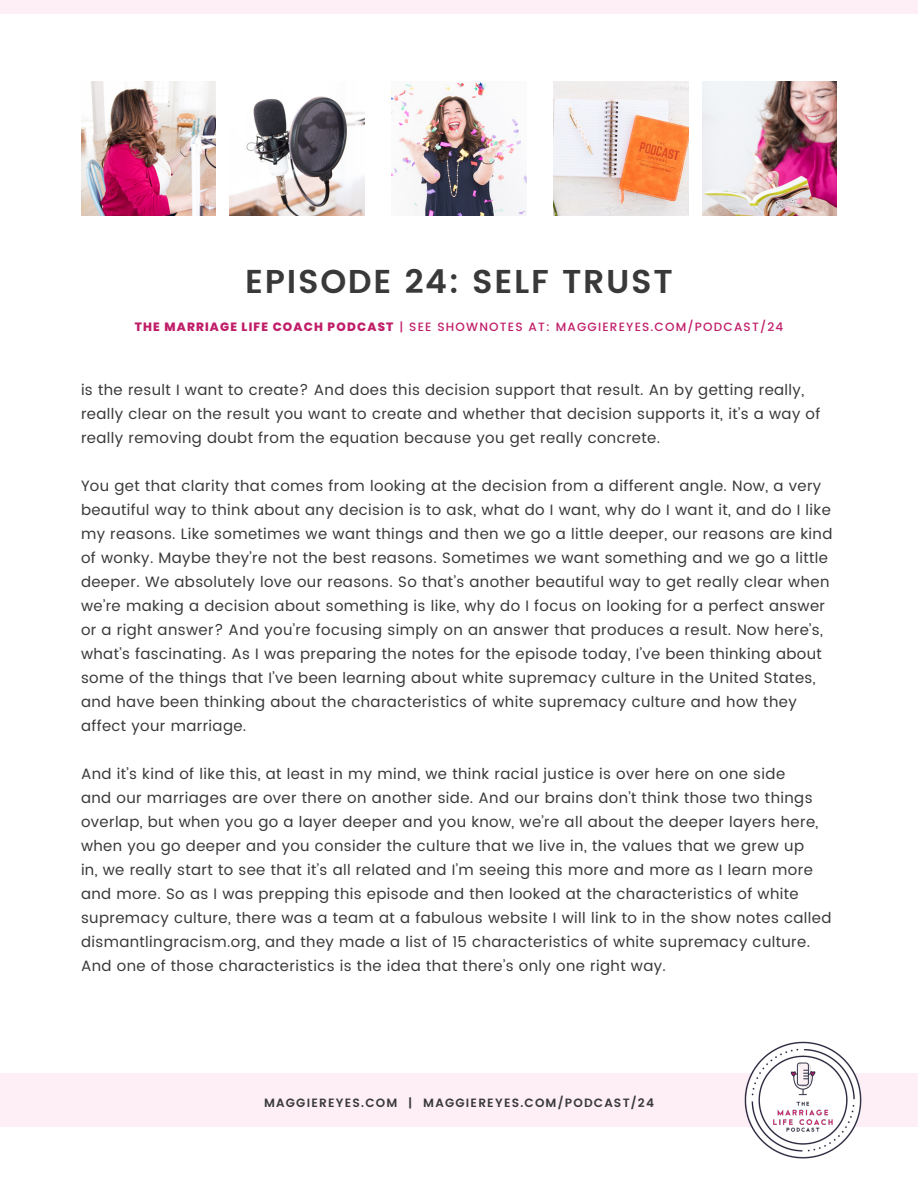
<style>
.page{position:relative;width:918px;height:1188px;background:#fff}
.page>*{position:absolute;margin:0;border:0;box-sizing:border-box;transform-origin:0 0}
.t1{font:600 33px "Poppins";letter-spacing:.05em;color:#393939}
.t2{font:15px/24px "Poppins";letter-spacing:.025em;color:#393939}
.t3{font:500 12px "Poppins";letter-spacing:.1em;color:#c01e69}
.t4{font:600 12px "Poppins";letter-spacing:.1em;color:#393939}
.s1{font-weight:800}
</style>
<div class="page">
<div style="left:0;top:1073px;width:918px;height:54px;background:#fdeff5"></div>
<div style="left:0;top:0;width:918px;height:14px;background:#fdeff5"></div>
<img style="left:81px;top:81px;width:135px;height:135px">
<img style="left:392px;top:82px;width:134px;height:134px">
<img style="left:702px;top:81px;width:135px;height:135px">
<img style="left:230px;top:96px;width:134px;height:120px">
<img style="left:554px;top:81px;width:134px;height:135px">
<img style="left:744px;top:1041px;width:118px;height:118px">
<h1 class="t1" style="left:245px;top:257px;width:429px">EPISODE 24: SELF TRUST</h1>
<p class="t3" style="left:135px;top:318px;width:650px"><span class="s1">THE MARRIAGE LIFE COACH PODCAST</span> | SEE SHOWNOTES AT: MAGGIEREYES.COM/PODCAST/24</p>
<p class="t2" style="left:81px;top:378px;width:741px">is the result I want to create? And does this decision support that result. An by getting really, really clear on the result you want to create and whether that decision supports it, it’s a way of really removing doubt from the equation because you get really concrete.</p>
<p class="t2" style="left:81px;top:474px;width:753px">You get that clarity that comes from looking at the decision from a different angle. Now, a very beautiful way to think about any decision is to ask, what do I want, why do I want it, and do I like my reasons. Like sometimes we want things and then we go a little deeper, our reasons are kind of wonky. Maybe they’re not the best reasons. Sometimes we want something and we go a little deeper. We absolutely love our reasons. So that’s another beautiful way to get really clear when we’re making a decision about something is like, why do I focus on looking for a perfect answer or a right answer? And you’re focusing simply on an answer that produces a result. Now here’s, what’s fascinating. As I was preparing the notes for the episode today, I’ve been thinking about some of the things that I’ve been learning about white supremacy culture in the United States, and have been thinking about the characteristics of white supremacy culture and how they affect your marriage.</p>
<p class="t2" style="left:81px;top:762px;width:752px">And it’s kind of like this, at least in my mind, we think racial justice is over here on one side<br>and our marriages are over there on another side. And our brains don’t think those two things overlap, but when you go a layer deeper and you know, we’re all about the deeper layers here, when you go deeper and you consider the culture that we live in, the values that we grew up<br>in, we really start to see that it’s all related and I’m seeing this more and more as I learn more and more. So as I was prepping this episode and then looked at the characteristics of white supremacy culture, there was a team at a fabulous website I will link to in the show notes called dismantlingracism.org, and they made a list of 15 characteristics of white supremacy culture.<br>And one of those characteristics is the idea that there’s only one right way.</p>
<p class="t4" style="left:264px;top:1094px;width:391px">MAGGIEREYES.COM | MAGGIEREYES.COM/PODCAST/24</p>
</div>
